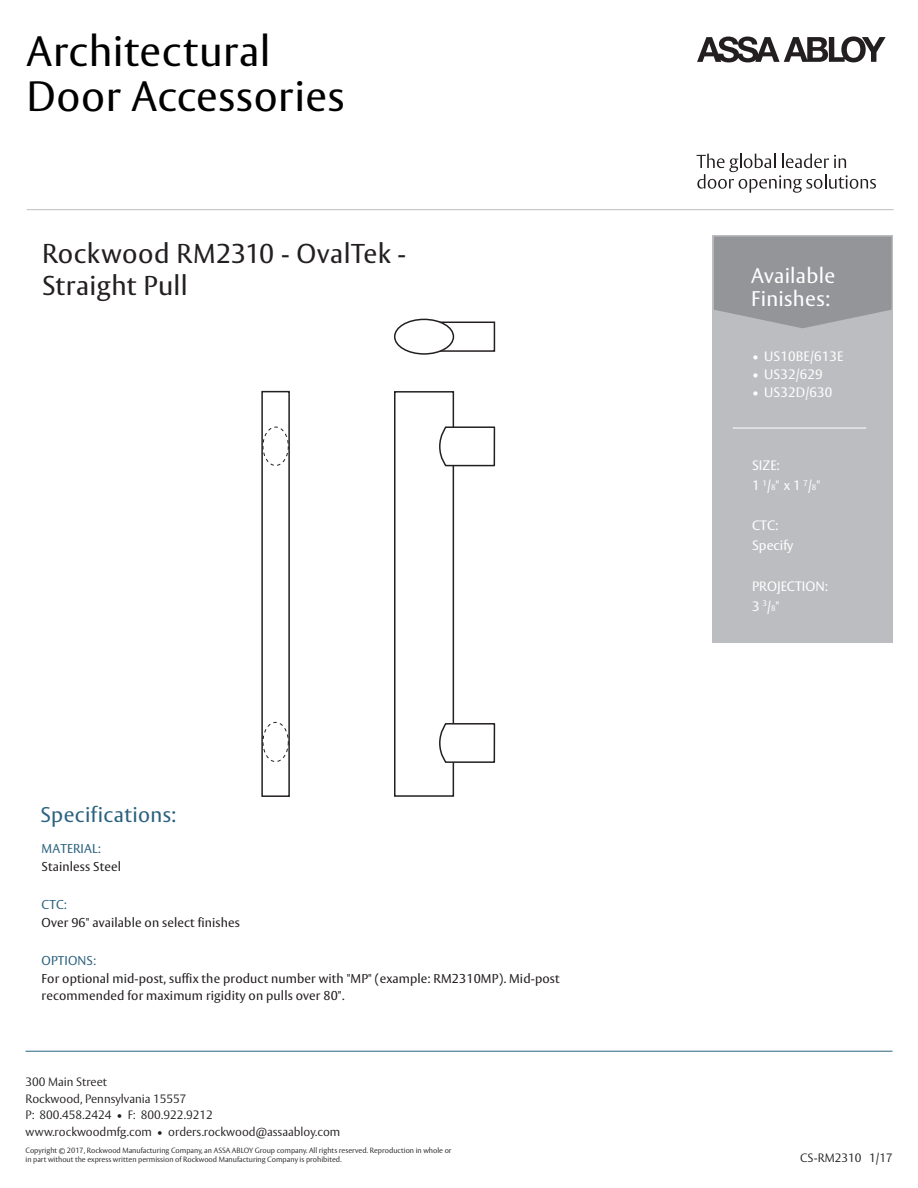
<style>
.page{position:relative;width:918px;height:1188px;background:#fff}
.page>*{position:absolute;margin:0;border:0;box-sizing:border-box;transform-origin:0 0}
.t1{font:42px/45.8px "ASSA Vesta";letter-spacing:.015em;color:#000}
.t2{font:27px/32.1px "ASSA Vesta";letter-spacing:.01em;color:#231f20}
.t3{font:21px/22.5px "ASSA Vesta";letter-spacing:.015em;color:#fff}
.t4{font:21px "ASSA Vesta";letter-spacing:.015em;color:#2b627f}
.t5{font:13.5px/20.1px "ASSA Vesta";color:#fff}
.t6{font:12.75px/16.5px "ASSA Vesta";letter-spacing:.01em;color:#231f20}
.t7{font:12.75px "ASSA Vesta";letter-spacing:.01em;color:#2b627f}
.t8{font:300 12px/16.5px "ASSA Vesta";color:#231f20}
.t9{font:300 7.5px/9px "ASSA Vesta";color:#231f20}
.s1{font-size:8.1px}
</style>
<div class="page">
<div style="left:713px;top:235px;width:180px;height:408px;background:#bcbdc0"></div>
<svg style="left:714px;top:237px;width:178px;height:91px"></svg>
<hr style="left:26px;top:1051px;width:866px;height:1px;background:#2b627f">
<hr style="left:733px;top:428px;width:133px;height:1px;background:#fff">
<svg style="left:697px;top:36px;width:189px;height:26px"></svg>
<svg style="left:697px;top:154px;width:179px;height:39px"></svg>
<hr style="left:27px;top:209px;width:867px;height:1px;background:#bcbdc0">
<div style="left:439px;top:322px;width:56px;height:30px;border:2px solid #231f20"></div>
<div style="left:395px;top:319px;width:58px;height:35px;background:#fff;border-radius:50%"></div>
<div style="left:394px;top:319px;width:60px;height:36px;border:2px solid #231f20;border-radius:50%"></div>
<div style="left:445px;top:426px;width:50px;height:40px;border:2px solid #231f20"></div>
<div style="left:261px;top:391px;width:29px;height:406px;border:2px solid #231f20"></div>
<svg style="left:262px;top:426px;width:27px;height:336px"></svg>
<div style="left:445px;top:723px;width:50px;height:40px;border:2px solid #231f20"></div>
<svg style="left:394px;top:391px;width:61px;height:406px"></svg>
<hr style="left:453px;top:466px;width:1px;height:258px;background:#231f20">
<h1 class="t1" style="left:27px;top:30px;width:319px">Architectural<br>Door Accessories</h1>
<h2 class="t2" style="left:42px;top:239px;width:366px">Rockwood RM2310 - OvalTek -<br>Straight Pull</h2>
<h3 class="t4" style="left:41px;top:802px;width:137px">Specifications:</h3>
<h3 class="t7" style="left:42px;top:841px;width:61px">MATERIAL:</h3>
<h3 class="t6" style="left:42px;top:859px;width:81px">Stainless Steel</h3>
<h3 class="t7" style="left:42px;top:897px;width:27px">CTC:</h3>
<h3 class="t6" style="left:42px;top:915px;width:200px">Over 96" available on select finishes</h3>
<h3 class="t7" style="left:42px;top:953px;width:56px">OPTIONS:</h3>
<h3 class="t6" style="left:42px;top:971px;width:520px">For optional mid-post, suffix the product number with "MP" (example: RM2310MP). Mid-post recommended for maximum rigidity on pulls over 80".</h3>
<h3 class="t8" style="left:26px;top:1074px;width:316px">300 Main Street<br>Rockwood, Pennsylvania 15557<br>P: 800.458.2424 • F: 800.922.9212 www.rockwoodmfg.com • orders.rockwood@assaabloy.com</h3>
<p class="t9" style="left:26px;top:1147px;width:428px">Copyright © 2017, Rockwood Manufacturing Company, an ASSA ABLOY Group company. All rights reserved. Reproduction in whole or in part without the express written permission of Rockwood Manufacturing Company is prohibited.</p>
<h3 class="t3" style="left:751px;top:265px;width:86px">Available<br>Finishes:</h3>
<h3 class="t5" style="left:752px;top:346px;width:93px">• US10BE/613E</h3>
<h3 class="t5" style="left:752px;top:364px;width:72px">• US32/629</h3>
<h3 class="t5" style="left:752px;top:382px;width:82px">• US32D/630</h3>
<h3 class="t5" style="left:752px;top:456px;width:70px">SIZE:<br>1 <sup>1</sup>/<span class="s1">8</span>" x 1 <sup>7</sup>/<span class="s1">8</span>"</h3>
<h3 class="t5" style="left:752px;top:516px;width:43px">CTC:<br>Specify</h3>
<h3 class="t5" style="left:752px;top:577px;width:77px">PROJECTION:<br>3 <sup>3</sup>/<span class="s1">8</span>"</h3>
<h3 class="t8" style="left:800px;top:1151px;width:94px">CS-RM2310 1/17</h3>
</div>
